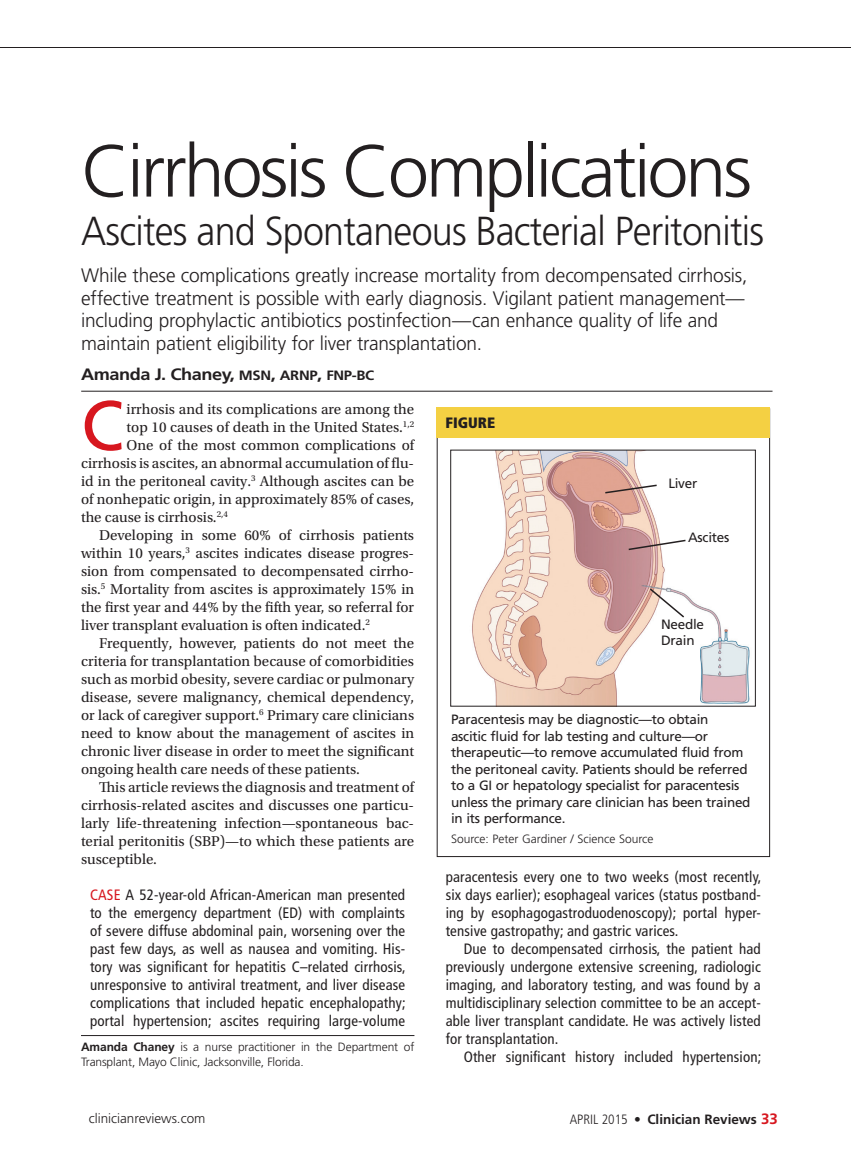
<style>
.page{position:relative;width:851px;height:1161px;background:#fff}
.page>*{position:absolute;margin:0;border:0;box-sizing:border-box;transform-origin:0 0}
.Title{font:300 73.5px "Frutiger LT Std";letter-spacing:-.04em;color:#231f20}
._2nd_Clin_Body_Text{font:69.9px "Frutiger LT Std";color:#d7171f}
.Title-2{font:300 40.5px "Frutiger LT Std";letter-spacing:-.02em;color:#231f20;scale:.93 1}
.deck{font:300 19.5px/22.5px "Frutiger LT Std";letter-spacing:-.01em;color:#231f20}
.deck-2{font:700 16.5px "Frutiger LT Std";letter-spacing:-.025em;color:#231f20;scale:1.1 1}
.BODY_INDENT_CONDENSE{font:condensed 15px/18px "Frutiger LT Std";letter-spacing:.01em;color:#231f20;text-align:justify}
.Body_Text{font:15px/18px "Utopia Std";color:#231f20;text-align:justify}
._2nd_Clin_Body_Text-2{font:15px "Utopia Std";color:#231f20}
.Table_Fig{font:900 condensed 15px "Frutiger LT Std";color:#231f20}
.Table_Box_Text{font:13.5px/16.5px "Frutiger LT Std";letter-spacing:-.02em;color:#231f20}
.t1{font:700 13.5px "Frutiger LT Std";color:#231f20}
.t2{font:300 13.5px "Frutiger LT Std";color:#231f20}
.Author_Bio{font:300 12px/15px "Frutiger LT Std";letter-spacing:-.01em;color:#231f20}
.Table_Source{font:300 12px "Frutiger LT Std";color:#231f20}
.s1{font-size:13.5px}
.s2{color:#d7171f}
.s3{font-weight:700}
.s4{font-weight:300;font-stretch:condensed}
.s5{font-weight:400;font-stretch:condensed}
.s6{font-size:15px;color:#d7171f}
</style>
<div class="page">
<hr style="left:81px;top:1035px;width:333px;height:1px;background:#231f20">
<hr style="left:0;top:47px;width:850px;height:1px;background:#231f20">
<hr style="left:81px;top:391px;width:691px;height:1px;background:#231f20">
<div style="left:436px;top:407px;width:334px;height:31px;background:#f4d043"></div>
<img style="left:472px;top:452px;width:278px;height:253px">
<svg style="left:603px;top:484px;width:55px;height:10px"></svg>
<svg style="left:627px;top:539px;width:60px;height:12px"></svg>
<svg style="left:648px;top:587px;width:37px;height:32px"></svg>
<p class="Title" style="left:81px;top:130px;width:672px">Cirrhosis Complications</p>
<p class="Title-2" style="left:81px;top:208px;width:735px">Ascites and Spontaneous Bacterial Peritonitis</p>
<p class="deck" style="left:81px;top:264px;width:667px">While these complications greatly increase mortality from decompensated cirrhosis, effective treatment is possible with early diagnosis. Vigilant patient management— including prophylactic antibiotics postinfection—can enhance quality of life and maintain patient eligibility for liver transplantation.</p>
<p class="deck-2" style="left:81px;top:365px;width:268px">Amanda J. Chaney, <span class="s1">MSN</span>, <span class="s1">ARNP</span>, <span class="s1">FNP-BC</span></p>
<p class="_2nd_Clin_Body_Text" style="left:81px;top:385px;width:44px">C</p>
<p class="_2nd_Clin_Body_Text-2" style="left:126px;top:401px;width:289px">irrhosis and its complications are among the</p>
<p class="_2nd_Clin_Body_Text-2" style="left:126px;top:419px;width:289px">top 10 causes of death in the United States.<sup>1,2</sup></p>
<p class="_2nd_Clin_Body_Text-2" style="left:126px;top:437px;width:289px">One of the most common complications of</p>
<p class="_2nd_Clin_Body_Text-2" style="left:81px;top:455px;width:334px">cirrhosis is ascites, an abnormal accumulation of flu-</p>
<p class="_2nd_Clin_Body_Text-2" style="left:81px;top:473px;width:334px">id in the peritoneal cavity.<sup>3</sup> Although ascites can be</p>
<p class="_2nd_Clin_Body_Text-2" style="left:81px;top:491px;width:334px">of nonhepatic origin, in approximately 85% of cases,</p>
<p class="_2nd_Clin_Body_Text-2" style="left:81px;top:509px;width:148px">the cause is cirrhosis.<sup>2,4</sup></p>
<p class="Body_Text" style="left:81px;top:526px;width:334px;text-indent:18px">Developing in some 60% of cirrhosis patients within 10 years,<sup>3</sup> ascites indicates disease progres&shy;sion from compensated to decompensated cirrho&shy;sis.<sup>5</sup> Mortality from ascites is approximately 15% in the first year and 44% by the fifth year, so referral for liver transplant evaluation is often indicated.<sup>2</sup></p>
<p class="Body_Text" style="left:81px;top:634px;width:335px;text-indent:18px">Frequently, however, patients do not meet the criteria for transplantation because of comorbidities such as morbid obesity, severe cardiac or pulmonary disease, severe malignancy, chemical dependency, or lack of caregiver support.<sup>6</sup> Primary care clinicians need to know about the management of ascites in chronic liver disease in order to meet the significant ongoing health care needs of these patients.</p>
<p class="Body_Text" style="left:81px;top:778px;width:334px;text-indent:18px">This article reviews the diagnosis and treatment of cirrhosis-related ascites and discusses one particu&shy;larly life-threatening infection—spontaneous bac&shy;terial peritonitis (SBP)—to which these patients are susceptible.</p>
<p class="BODY_INDENT_CONDENSE" style="left:90px;top:886px;width:317px"><span class="s2">CASE</span> A 52-year-old African-American man presented to the emergency department (ED) with complaints of severe diffuse abdominal pain, worsening over the past few days, as well as nausea and vomiting. His&shy;tory was significant for hepatitis C–related cirrhosis, unresponsive to antiviral treatment, and liver disease complications that included hepatic encephalopathy; portal hypertension; ascites requiring large-volume</p>
<p class="Author_Bio" style="left:81px;top:1039px;width:335px"><span class="s3">Amanda Chaney</span> is a nurse practitioner in the Department of<br>Transplant, Mayo Clinic, Jacksonville, Florida.</p>
<p class="t2" style="left:89px;top:1111px;width:118px">clinicianreviews.com</p>
<p class="Table_Fig" style="left:445px;top:413px;width:51px">FIGURE</p>
<p class="Table_Box_Text" style="left:668px;top:476px;width:30px">Liver</p>
<p class="Table_Box_Text" style="left:688px;top:530px;width:43px">Ascites</p>
<p class="Table_Box_Text" style="left:661px;top:616px;width:44px">Needle<br>Drain</p>
<p class="Table_Box_Text" style="left:451px;top:711px;width:301px">Paracentesis may be diagnostic—to obtain<br>ascitic fluid for lab testing and culture—or therapeutic—to remove accumulated fluid from the peritoneal cavity. Patients should be referred to a GI or hepatology specialist for paracentesis unless the primary care clinician has been trained in its performance.</p>
<p class="Table_Source" style="left:451px;top:832px;width:204px">Source: Peter Gardiner / Science Source</p>
<p class="BODY_INDENT_CONDENSE" style="left:445px;top:868px;width:317px">paracentesis every one to two weeks (most recently, six days earlier); esophageal varices (status postband&shy;ing by esophagogastroduodenoscopy); portal hyper&shy;tensive gastropathy; and gastric varices.</p>
<p class="BODY_INDENT_CONDENSE" style="left:445px;top:940px;width:316px;text-indent:18px">Due to decompensated cirrhosis, the patient had previously undergone extensive screening, radiologic imaging, and laboratory testing, and was found by a multidisciplinary selection committee to be an accept&shy;able liver transplant candidate. He was actively listed for transplantation.</p>
<p class="BODY_INDENT_CONDENSE" style="left:463px;top:1048px;width:299px">Other significant history included hypertension;</p>
<p class="t1" style="left:569px;top:1112px;width:209px"><span class="s4">APRIL 2015</span> <span class="s5">•</span> Clinician Reviews <span class="s6">33</span></p>
</div>
